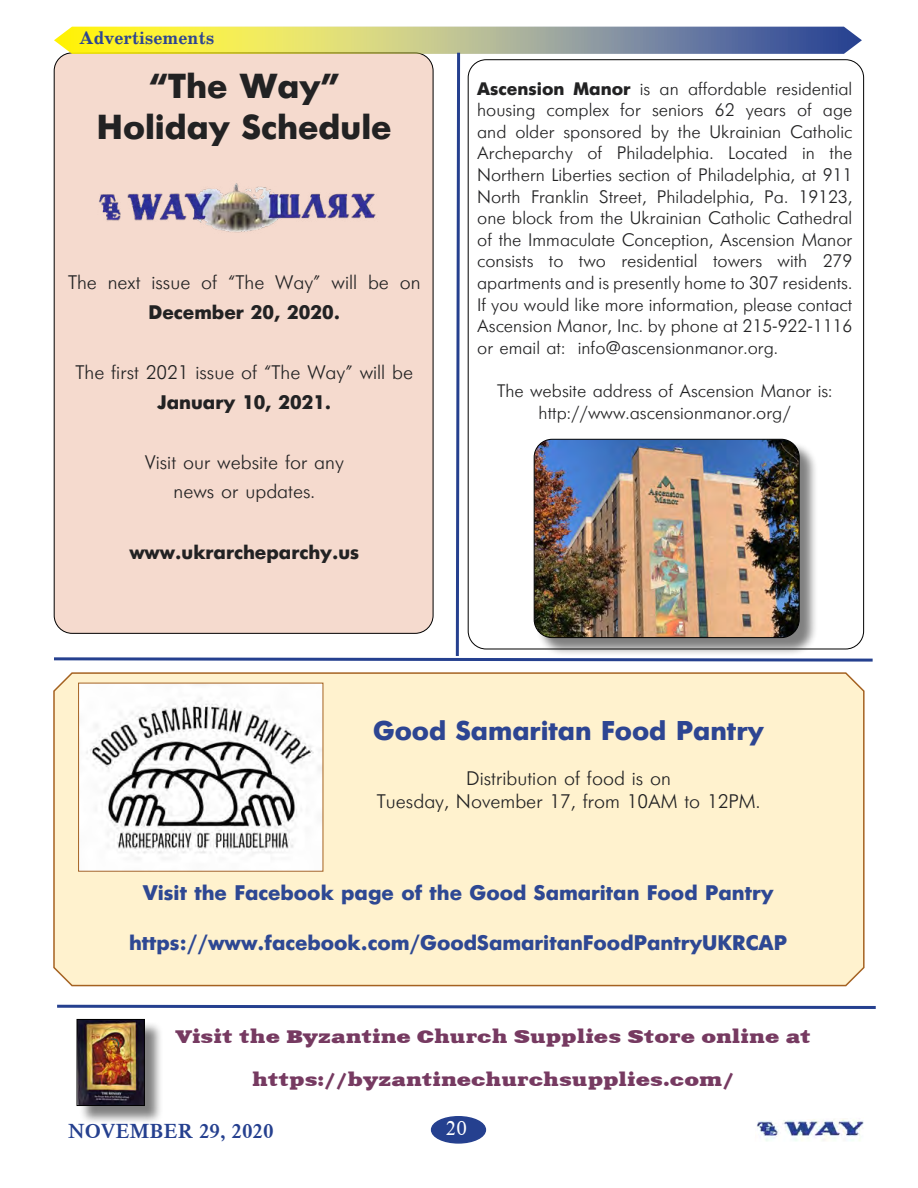
<style>
.page{position:relative;width:918px;height:1188px;background:#fff}
.page>*{position:absolute;margin:0;border:0;box-sizing:border-box;transform-origin:0 0}
.t1{font:700 34.5px/40.5px "Ukrainian Futuris";color:#222223;text-align:center}
.t2{font:700 27px "Ukrainian Futuris";color:#2d4592}
.t3{font:700 21px "Ukrainian Futuris";color:#2e4893}
.t4{font:700 21px "CR Timesky Cyrillic";color:#25408f}
.t5{font:21px "CR Timesky Cyrillic";color:#fff}
.t6{font:19.5px/23.4px "Ukrainian Futuris";color:#222223;text-align:center}
.t7{font:700 19.5px "Ukrainian Futuris";color:#222223}
.t8{font:18px/21.6px "Ukrainian Futuris";color:#222223;text-align:justify}
.t9{font:700 18px "Xenia Extended";color:#763a61}
.t10{font:700 18px "Ukrainian School";color:#2d4592}
.s1{font-weight:700}
</style>
<div class="page">
<div style="left:53px;top:672px;width:812px;height:315px;background:#fff2ce"></div>
<img style="left:757px;top:1119px;width:107px;height:22px">
<div style="left:432px;top:1117px;width:53px;height:26px;background:#25408f;border-radius:50%"></div>
<div style="left:431px;top:1116px;width:55px;height:28px;border:2px solid #25408f;border-radius:50%"></div>
<img style="left:80px;top:685px;width:241px;height:184px">
<svg style="left:53px;top:27px;width:820px;height:635px"></svg>
<svg style="left:57px;top:1004px;width:819px;height:5px"></svg>
<div style="left:536px;top:441px;width:283px;height:216px;background:#000;opacity:.5"></div>
<img style="left:534px;top:439px;width:265px;height:199px">
<div style="left:534px;top:439px;width:265px;height:199px;border:1px solid #000;border-radius:18px"></div>
<div style="left:79px;top:1021px;width:84px;height:104px;background:#000;opacity:.5"></div>
<img style="left:79px;top:1021px;width:64px;height:83px">
<div style="left:77px;top:1019px;width:68px;height:87px;border:1px solid #000"></div>
<img style="left:91px;top:174px;width:304px;height:65px">
<p class="t10" style="left:79px;top:29px;width:137px">Advertisements</p>
<h1 class="t1" style="left:97px;top:66px;width:296px">“The Way”<br>Holiday Schedule</h1>
<p class="t6" style="left:68px;top:271px;width:354px">The next issue of “The Way” will be on</p>
<p class="t7" style="left:149px;top:301px;width:193px">December 20, 2020.</p>
<p class="t6" style="left:75px;top:361px;width:339px">The first 2021 issue of “The Way” will be</p>
<p class="t7" style="left:157px;top:391px;width:176px">January 10, 2021.</p>
<p class="t6" style="left:145px;top:447px;width:201px;line-height:30px">Visit our website for any news or updates.</p>
<p class="t7" style="left:129px;top:541px;width:232px">www.ukrarcheparchy.us</p>
<p class="t8" style="left:477px;top:78px;width:377px"><span class="s1">Ascension Manor</span> is an affordable residential housing complex for seniors 62 years of age and older sponsored by the Ukrainian Catholic Archeparchy of Philadelphia. Located in the Northern Liberties section of Philadelphia, at 911<br>North Franklin Street, Philadelphia, Pa. 19123, one block from the Ukrainian Catholic Cathedral of the Immaculate Conception, Ascension Manor consists to two residential towers with 279 apartments and is presently home to 307 residents.<br>If you would like more information, please contact Ascension Manor, Inc. by phone at 215-922-1116 or email at: info@ascensionmanor.org.</p>
<p class="t8" style="left:497px;top:380px;width:337px;text-align:center">The website address of Ascension Manor is: http://www.ascensionmanor.org/</p>
<h2 class="t2" style="left:373px;top:715px;width:392px">Good Samaritan Food Pantry</h2>
<p class="t6" style="left:377px;top:767px;width:385px">Distribution of food is on<br>Tuesday, November 17, from 10AM to 12PM.</p>
<p class="t3" style="left:143px;top:881px;width:632px">Visit the Facebook page of the Good Samaritan Food Pantry</p>
<p class="t3" style="left:129px;top:931px;width:660px">https://www.facebook.com/GoodSamaritanFoodPantryUKRCAP</p>
<p class="t9" style="left:175px;top:1025px;width:637px">Visit the Byzantine Church Supplies Store online at</p>
<p class="t9" style="left:252px;top:1068px;width:484px">https://byzantinechurchsupplies.com/</p>
<p class="t4" style="left:68px;top:1120px;width:207px">NOVEMBER 29, 2020</p>
<p class="t5" style="left:446px;top:1116px;width:22px">20</p>
</div>
